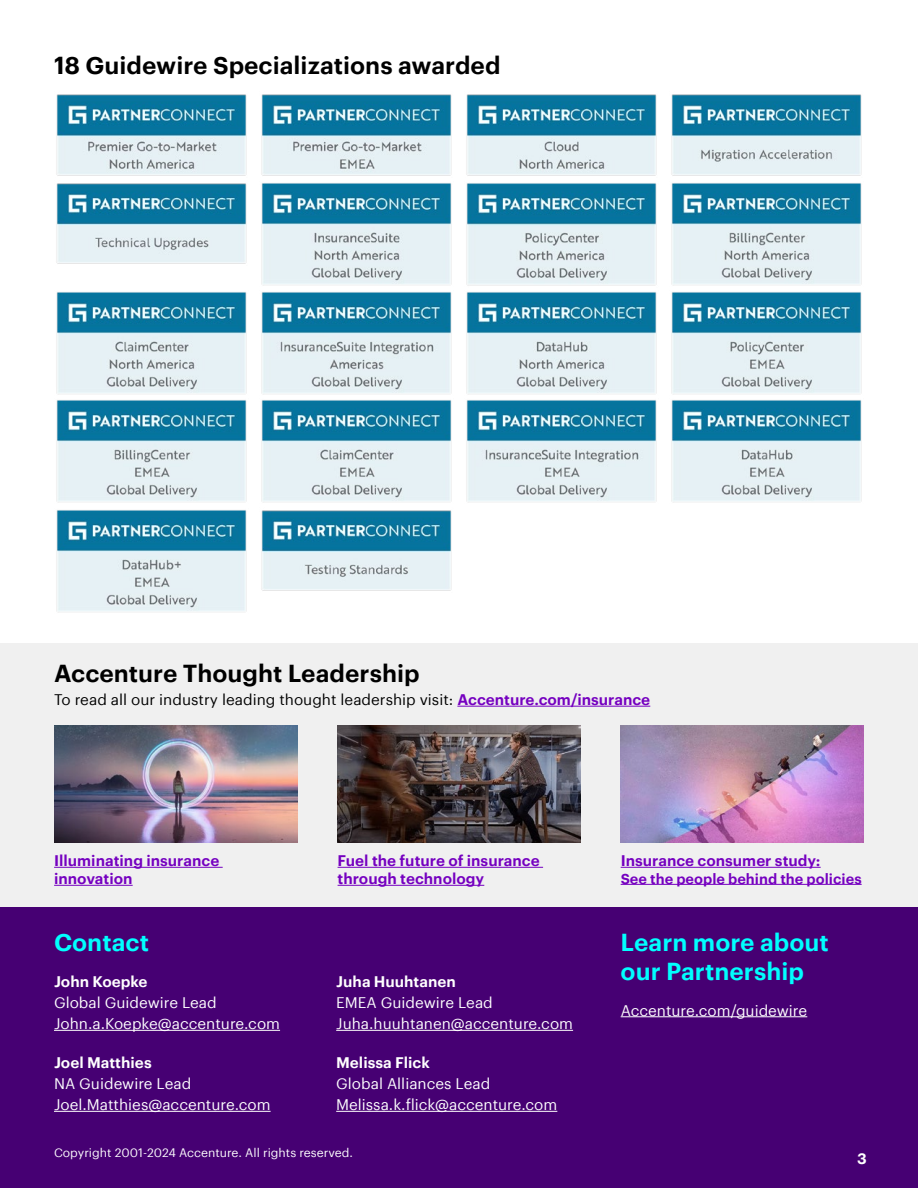
<style>
.page{position:relative;width:918px;height:1188px;background:#fff}
.page>*{position:absolute;margin:0;border:0;box-sizing:border-box;transform-origin:0 0}
.t1{font:600 24px "Graphik";color:#000}
.t2{font:600 24px/28.8px "Graphik";color:#0ff}
.t3{font:15px/21px "Graphik";color:#fff}
.t4{font:600 15px/18px "Graphik";color:#7500c0}
.t5{font:15px "Graphik";color:#000}
.t6{font:600 15px "Graphik";color:#fff}
.t7{font:600 14.25px "Graphik";color:#7500c0}
.t8{font:12px "Graphik";color:#fff}
.s1{font-weight:600;color:#7500c0}
</style>
<div class="page">
<img style="left:56px;top:94px;width:191px;height:82px">
<img style="left:261px;top:94px;width:191px;height:82px">
<img style="left:466px;top:94px;width:191px;height:82px">
<img style="left:671px;top:94px;width:191px;height:82px">
<img style="left:56px;top:510px;width:191px;height:103px">
<img style="left:261px;top:510px;width:191px;height:81px">
<img style="left:56px;top:183px;width:191px;height:81px">
<img style="left:261px;top:183px;width:191px;height:103px">
<img style="left:466px;top:183px;width:191px;height:103px">
<img style="left:671px;top:183px;width:191px;height:103px">
<img style="left:56px;top:292px;width:191px;height:211px">
<img style="left:261px;top:292px;width:191px;height:211px">
<img style="left:466px;top:292px;width:191px;height:211px">
<img style="left:671px;top:292px;width:191px;height:211px">
<div style="left:0;top:644px;width:918px;height:271px;background:#f0f0f0"></div>
<div style="left:0;top:908px;width:918px;height:280px;background:#460073"></div>
<hr style="left:457px;top:706px;width:193px;height:1px;background:#7500c0">
<hr style="left:54px;top:867px;width:169px;height:1px;background:#7500c0">
<hr style="left:54px;top:885px;width:79px;height:1px;background:#7500c0">
<hr style="left:338px;top:867px;width:205px;height:1px;background:#7500c0">
<hr style="left:338px;top:885px;width:146px;height:1px;background:#7500c0">
<hr style="left:621px;top:867px;width:200px;height:1px;background:#7500c0">
<hr style="left:621px;top:884px;width:241px;height:1px;background:#7500c0">
<img style="left:54px;top:726px;width:243px;height:117px">
<img style="left:337px;top:726px;width:244px;height:117px">
<img style="left:621px;top:726px;width:243px;height:117px">
<hr style="left:54px;top:1030px;width:226px;height:1px;background:#fff">
<hr style="left:54px;top:1111px;width:217px;height:1px;background:#fff">
<hr style="left:621px;top:1016px;width:186px;height:1px;background:#fff">
<hr style="left:336px;top:1030px;width:237px;height:1px;background:#fff">
<hr style="left:336px;top:1111px;width:221px;height:1px;background:#fff">
<h1 class="t1" style="left:54px;top:47px;width:448px">18 Guidewire Specializations awarded</h1>
<h1 class="t1" style="left:54px;top:655px;width:367px">Accenture Thought Leadership</h1>
<p class="t5" style="left:54px;top:689px;width:598px">To read all our industry leading thought leadership visit: <span class="s1">Accenture.com/insurance</span></p>
<p class="t4" style="left:54px;top:851px;width:167px">Illuminating insurance innovation</p>
<p class="t4" style="left:338px;top:851px;width:204px">Fuel the future of insurance through technology</p>
<p class="t4" style="left:621px;top:851px;width:202px">Insurance consumer study:</p>
<p class="t7" style="left:621px;top:867px;width:243px">See the people behind the policies</p>
<h1 class="t2" style="left:54px;top:926px;width:97px">Contact</h1>
<h1 class="t2" style="left:621px;top:926px;width:210px">Learn more about our Partnership</h1>
<p class="t6" style="left:54px;top:970px;width:95px">John Koepke</p>
<p class="t3" style="left:54px;top:991px;width:228px">Global Guidewire Lead<br>John.a.Koepke@accenture.com</p>
<p class="t6" style="left:54px;top:1051px;width:99px">Joel Matthies</p>
<p class="t3" style="left:54px;top:1072px;width:218px">NA Guidewire Lead<br>Joel.Matthies@accenture.com</p>
<p class="t6" style="left:336px;top:970px;width:121px">Juha Huuhtanen</p>
<p class="t3" style="left:336px;top:991px;width:238px">EMEA Guidewire Lead<br>Juha.huuhtanen@accenture.com</p>
<p class="t6" style="left:336px;top:1051px;width:95px">Melissa Flick</p>
<p class="t3" style="left:336px;top:1072px;width:223px">Global Alliances Lead<br>Melissa.k.flick@accenture.com</p>
<p class="t3" style="left:621px;top:999px;width:188px">Accenture.com/guidewire</p>
<p class="t8" style="left:54px;top:1144px;width:301px">Copyright 2001-2024 Accenture. All rights reserved.</p>
<p class="t6" style="left:857px;top:1147px;width:11px">3</p>
</div>
